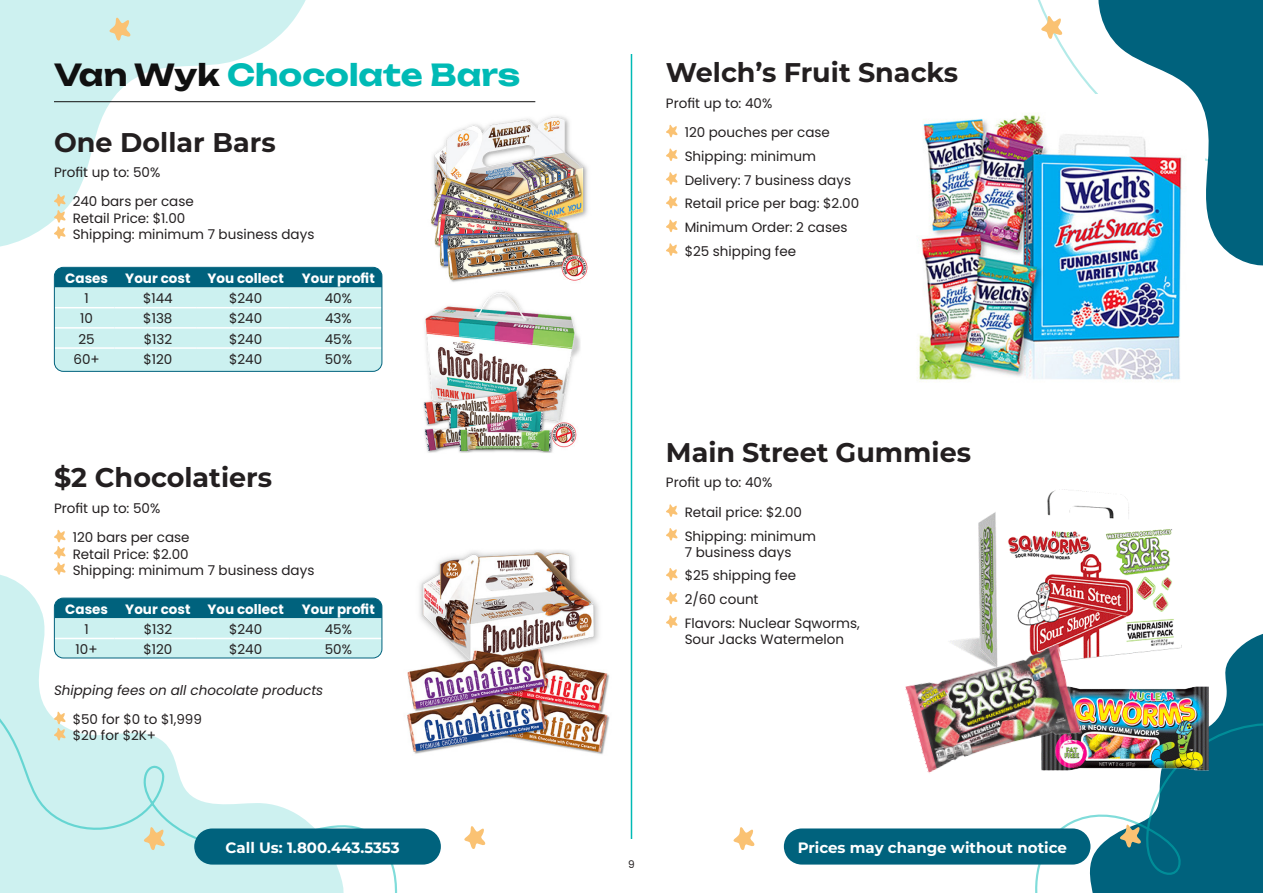
<style>
.page{position:relative;width:1263px;height:893px;background:#fff}
.page>*{position:absolute;margin:0;border:0;box-sizing:border-box;transform-origin:0 0}
.t1{font:700 30px "Unbounded";color:#00bab5}
.t2{font:700 27px "Montserrat";color:#231f20}
.t3{font:700 15px "Montserrat";color:#fff}
.t4{font:13.5px/16.2px "Poppins";color:#231f20}
.t5{font:700 13.5px "Poppins";color:#fff}
.t6{font:italic 13.5px "Poppins";color:#231f20}
.t7{font:10.5px "Poppins";color:#231f20}
.s1{color:#101010}
</style>
<div class="page">
<svg style="left:0;top:575px;width:345px;height:102px"></svg>
<svg style="left:1225px;top:634px;width:38px;height:43px;fill:#00627d"></svg>
<hr style="left:631px;top:54px;width:1px;height:785px;background:#00bab5">
<svg style="left:0;top:677px;width:1263px;height:216px"></svg>
<svg style="left:0;top:0;width:317px;height:247px"></svg>
<svg style="left:109px;top:17px;width:22px;height:24px"></svg>
<div style="left:784px;top:828px;width:306px;height:37px;background:#00627d;border-radius:18px"></div>
<svg style="left:1119px;top:824px;width:22px;height:23px"></svg>
<svg style="left:733px;top:826px;width:22px;height:24px"></svg>
<div style="left:194px;top:828px;width:247px;height:37px;background:#00627d;border-radius:18px"></div>
<svg style="left:464px;top:825px;width:22px;height:24px"></svg>
<svg style="left:143px;top:826px;width:22px;height:24px"></svg>
<svg style="left:666px;top:124px;width:12px;height:13px"></svg>
<svg style="left:666px;top:148px;width:12px;height:13px"></svg>
<svg style="left:666px;top:172px;width:12px;height:13px"></svg>
<svg style="left:666px;top:196px;width:12px;height:12px"></svg>
<svg style="left:666px;top:219px;width:12px;height:13px"></svg>
<svg style="left:666px;top:243px;width:12px;height:13px"></svg>
<svg style="left:666px;top:504px;width:12px;height:13px"></svg>
<svg style="left:666px;top:528px;width:12px;height:13px"></svg>
<svg style="left:666px;top:568px;width:12px;height:12px"></svg>
<svg style="left:666px;top:591px;width:12px;height:13px"></svg>
<svg style="left:666px;top:615px;width:12px;height:13px"></svg>
<svg style="left:54px;top:194px;width:12px;height:45px"></svg>
<svg style="left:54px;top:529px;width:12px;height:46px"></svg>
<hr style="left:54px;top:101px;width:481px;height:1px;background:#101010">
<svg style="left:54px;top:267px;width:328px;height:104px;background:#a5d5da"></svg>
<hr style="left:54px;top:307px;width:60px;height:1px;background:#fff">
<hr style="left:114px;top:307px;width:83px;height:1px;background:#fff">
<hr style="left:197px;top:307px;width:93px;height:1px;background:#fff">
<hr style="left:290px;top:307px;width:92px;height:1px;background:#fff">
<hr style="left:54px;top:327px;width:60px;height:2px;background:#fff">
<hr style="left:114px;top:327px;width:83px;height:2px;background:#fff">
<hr style="left:197px;top:327px;width:93px;height:2px;background:#fff">
<hr style="left:290px;top:327px;width:92px;height:2px;background:#fff">
<hr style="left:54px;top:347px;width:60px;height:2px;background:#fff">
<hr style="left:114px;top:347px;width:83px;height:2px;background:#fff">
<hr style="left:197px;top:347px;width:93px;height:2px;background:#fff">
<hr style="left:290px;top:347px;width:92px;height:2px;background:#fff">
<div style="left:54px;top:267px;width:328px;height:105px;border:1px solid #00627d;border-radius:9px"></div>
<svg style="left:54px;top:598px;width:328px;height:60px;background:#89c2ca"></svg>
<hr style="left:54px;top:638px;width:60px;height:1px;background:#fff">
<hr style="left:114px;top:638px;width:83px;height:1px;background:#fff">
<hr style="left:197px;top:638px;width:93px;height:1px;background:#fff">
<hr style="left:290px;top:638px;width:92px;height:1px;background:#fff">
<hr style="left:54px;top:658px;width:60px;height:1px;background:#fff">
<hr style="left:114px;top:658px;width:83px;height:1px;background:#fff">
<hr style="left:197px;top:658px;width:93px;height:1px;background:#fff">
<hr style="left:290px;top:658px;width:92px;height:1px;background:#fff">
<div style="left:54px;top:598px;width:328px;height:60px;border:1px solid #00627d;border-radius:9px"></div>
<svg style="left:54px;top:711px;width:12px;height:29px"></svg>
<img style="left:431px;top:116px;width:157px;height:166px">
<img style="left:917px;top:113px;width:264px;height:269px">
<img style="left:423px;top:292px;width:158px;height:161px">
<img style="left:399px;top:550px;width:216px;height:210px">
<svg style="left:1025px;top:0;width:238px;height:267px"></svg>
<img style="left:949px;top:489px;width:242px;height:198px">
<img style="left:1082px;top:687px;width:127px;height:83px">
<img style="left:904px;top:644px;width:178px;height:130px">
<p class="t1" style="left:54px;top:49px;width:468px"><span class="s1">Van Wyk</span> Chocolate Bars</p>
<p class="t2" style="left:54px;top:124px;width:223px">One Dollar Bars</p>
<p class="t4" style="left:54px;top:164px;width:108px">Profit up to: 50%</p>
<p class="t4" style="left:73px;top:194px;width:123px">240 bars per case</p>
<p class="t4" style="left:73px;top:210px;width:114px">Retail Price: $1.00</p>
<p class="t4" style="left:73px;top:226px;width:243px">Shipping: minimum 7 business days</p>
<p class="t5" style="left:65px;top:270px;width:44px">Cases</p>
<p class="t5" style="left:125px;top:270px;width:67px">Your cost</p>
<p class="t5" style="left:207px;top:270px;width:78px">You collect</p>
<p class="t5" style="left:302px;top:270px;width:75px">Your profit</p>
<p class="t4" style="left:84px;top:290px;width:6px">1</p>
<p class="t4" style="left:143px;top:290px;width:31px">$144</p>
<p class="t4" style="left:229px;top:290px;width:35px">$240</p>
<p class="t4" style="left:325px;top:290px;width:29px">40%</p>
<p class="t4" style="left:80px;top:311px;width:14px">10</p>
<p class="t4" style="left:143px;top:311px;width:31px">$138</p>
<p class="t4" style="left:229px;top:311px;width:35px">$240</p>
<p class="t4" style="left:325px;top:311px;width:28px">43%</p>
<p class="t4" style="left:79px;top:331px;width:18px">25</p>
<p class="t4" style="left:144px;top:331px;width:30px">$132</p>
<p class="t4" style="left:229px;top:331px;width:35px">$240</p>
<p class="t4" style="left:325px;top:331px;width:29px">45%</p>
<p class="t4" style="left:73px;top:351px;width:28px">60+</p>
<p class="t4" style="left:143px;top:351px;width:30px">$120</p>
<p class="t4" style="left:229px;top:351px;width:35px">$240</p>
<p class="t4" style="left:325px;top:351px;width:29px">50%</p>
<p class="t2" style="left:54px;top:460px;width:220px">$2 Chocolatiers</p>
<p class="t4" style="left:54px;top:500px;width:108px">Profit up to: 50%</p>
<p class="t4" style="left:73px;top:530px;width:118px">120 bars per case</p>
<p class="t4" style="left:73px;top:546px;width:118px">Retail Price: $2.00</p>
<p class="t4" style="left:73px;top:562px;width:243px">Shipping: minimum 7 business days</p>
<p class="t5" style="left:65px;top:601px;width:44px">Cases</p>
<p class="t5" style="left:125px;top:601px;width:67px">Your cost</p>
<p class="t5" style="left:207px;top:601px;width:78px">You collect</p>
<p class="t5" style="left:302px;top:601px;width:75px">Your profit</p>
<p class="t4" style="left:84px;top:621px;width:6px">1</p>
<p class="t4" style="left:144px;top:621px;width:30px">$132</p>
<p class="t4" style="left:229px;top:621px;width:35px">$240</p>
<p class="t4" style="left:325px;top:621px;width:29px">45%</p>
<p class="t4" style="left:76px;top:641px;width:24px">10+</p>
<p class="t4" style="left:143px;top:641px;width:30px">$120</p>
<p class="t4" style="left:229px;top:641px;width:35px">$240</p>
<p class="t4" style="left:325px;top:641px;width:29px">50%</p>
<p class="t6" style="left:54px;top:682px;width:271px">Shipping fees on all chocolate products</p>
<p class="t4" style="left:73px;top:711px;width:131px">$50 for $0 to $1,999</p>
<p class="t4" style="left:73px;top:728px;width:85px">$20 for $2K+</p>
<p class="t2" style="left:666px;top:55px;width:294px">Welch’s Fruit Snacks</p>
<p class="t4" style="left:666px;top:95px;width:108px">Profit up to: 40%</p>
<p class="t4" style="left:685px;top:125px;width:147px">120 pouches per case</p>
<p class="t4" style="left:685px;top:148px;width:133px">Shipping: minimum</p>
<p class="t4" style="left:685px;top:172px;width:168px">Delivery: 7 business days</p>
<p class="t4" style="left:685px;top:196px;width:176px">Retail price per bag: $2.00</p>
<p class="t4" style="left:685px;top:219px;width:164px">Minimum Order: 2 cases</p>
<p class="t4" style="left:685px;top:243px;width:113px">$25 shipping fee</p>
<p class="t2" style="left:666px;top:434px;width:307px">Main Street Gummies</p>
<p class="t4" style="left:666px;top:474px;width:108px">Profit up to: 40%</p>
<p class="t4" style="left:685px;top:504px;width:119px">Retail price: $2.00</p>
<p class="t4" style="left:685px;top:528px;width:133px">Shipping: minimum<br>7 business days</p>
<p class="t4" style="left:685px;top:568px;width:113px">$25 shipping fee</p>
<p class="t4" style="left:685px;top:591px;width:75px">2/60 count</p>
<p class="t4" style="left:685px;top:615px;width:177px">Flavors: Nuclear Sqworms,<br>Sour Jacks Watermelon</p>
<p class="t3" style="left:226px;top:838px;width:176px">Call Us: 1.800.443.5353</p>
<p class="t3" style="left:798px;top:838px;width:271px">Prices may change without notice</p>
<p class="t7" style="left:628px;top:858px;width:8px">9</p>
</div>
